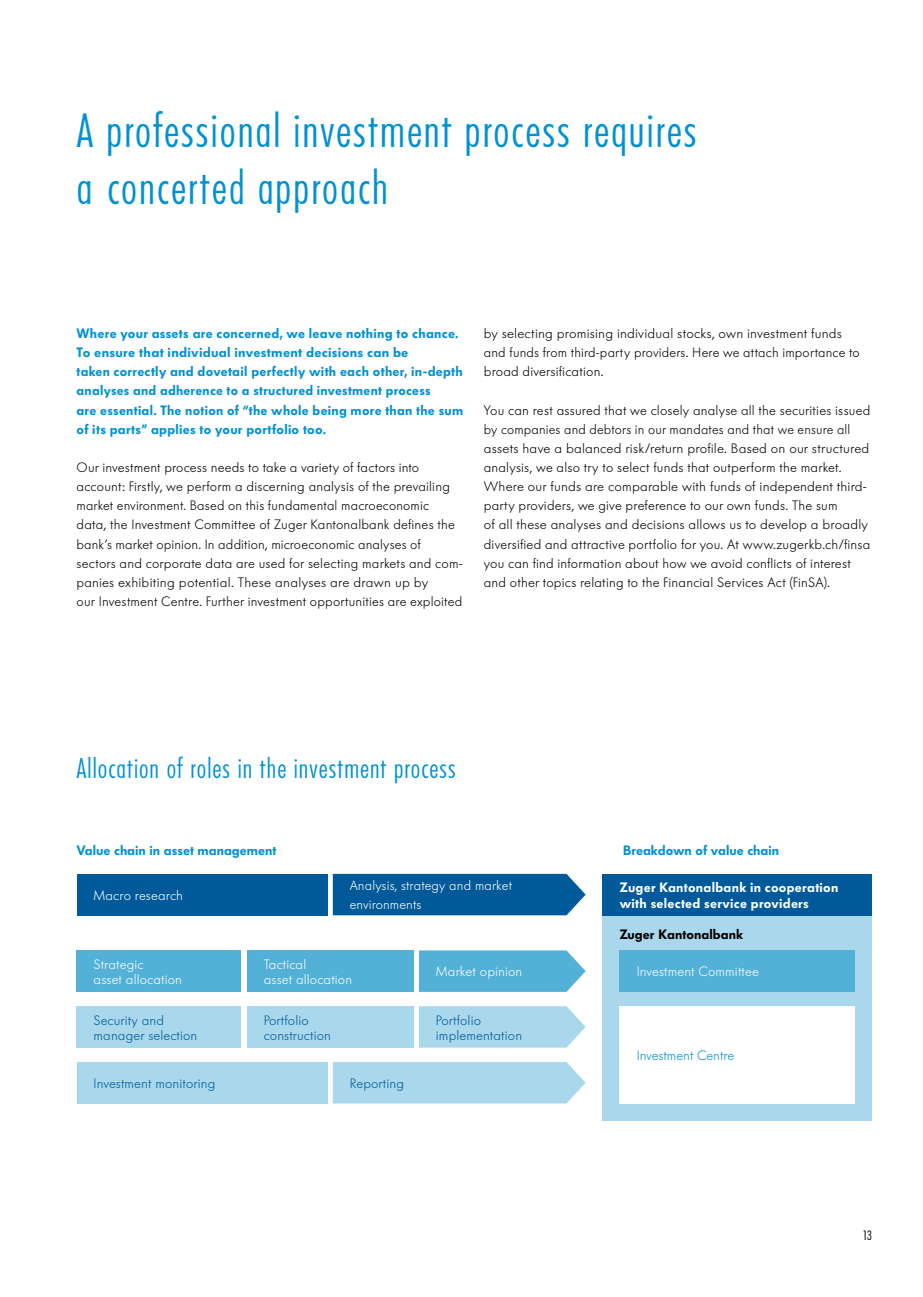
<style>
.page{position:relative;width:923px;height:1297px;background:#fff}
.page>*{position:absolute;margin:0;border:0;box-sizing:border-box;transform-origin:0 0}
.t1{font:300 48px/57.4px "Futura Condensed BQ";letter-spacing:.04em;color:#0091d3}
.t2{font:300 28.5px "Futura Condensed BQ";letter-spacing:.035em;color:#0091d3}
.t3{font:300 13.5px/19.2px "Futura BQ";letter-spacing:.015em;color:#000}
.t4{font:600 13.5px/19.2px "Futura BQ";letter-spacing:.02em;color:#0091d3}
.t5{font:300 13.5px/15px "Futura BQ";letter-spacing:.01em;color:#fff}
.t6{font:300 13.5px/15px "Futura BQ";letter-spacing:.01em;color:#005a9a}
.t7{font:600 13.5px/15.8px "Futura BQ";letter-spacing:.02em;color:#fff}
.t8{font:600 13.5px "Futura BQ";color:#0091d3}
.t9{font:600 13.5px "Futura BQ";letter-spacing:.005em;color:#000}
.t10{font:300 13.5px "Futura BQ";color:#0091d3}
.t11{font:300 13.5px "Futura Condensed BQ";color:#000}
</style>
<div class="page">
<div style="left:77px;top:950px;width:164px;height:42px;background:#53b0d7"></div>
<div style="left:247px;top:950px;width:167px;height:42px;background:#53b0d7"></div>
<svg style="left:419px;top:950px;width:166px;height:42px"></svg>
<div style="left:247px;top:1006px;width:167px;height:42px;background:#a9d7eb"></div>
<div style="left:77px;top:1006px;width:164px;height:42px;background:#a9d7eb"></div>
<svg style="left:419px;top:1006px;width:166px;height:42px"></svg>
<div style="left:77px;top:874px;width:250px;height:41px;background:#005a9a"></div>
<div style="left:333px;top:874px;width:252px;height:41px;background:#005a9a"></div>
<div style="left:77px;top:1062px;width:250px;height:41px;background:#a9d7eb"></div>
<div style="left:333px;top:1062px;width:252px;height:41px;background:#a9d7eb"></div>
<div style="left:602px;top:910px;width:270px;height:210px;background:#a9d7eb"></div>
<div style="left:619px;top:1006px;width:236px;height:97px;background:#fff"></div>
<div style="left:619px;top:950px;width:236px;height:42px;background:#53b0d7"></div>
<div style="left:602px;top:874px;width:270px;height:41px;background:#005a9a"></div>
<h1 class="t1" style="left:77px;top:103px;width:621px">A professional investment process requires a concerted approach</h1>
<p class="t4" style="left:77px;top:324px;width:388px">Where your assets are concerned, we leave nothing to chance.<br>To ensure that individual investment decisions can be<br>taken correctly and dovetail perfectly with each other, in-depth analyses and adherence to a structured investment process<br>are essential. The notion of “the whole being more than the sum of its parts” applies to your portfolio too.</p>
<p class="t3" style="left:77px;top:458px;width:388px">Our investment process needs to take a variety of factors into account: Firstly, we perform a discerning analysis of the prevailing market environment. Based on this fundamental macroeconomic<br>data, the Investment Committee of Zuger Kantonalbank defines the bank’s market opinion. In addition, microeconomic analyses of sectors and corporate data are used for selecting markets and com&shy;panies exhibiting potential. These analyses are drawn up by<br>our Investment Centre. Further investment opportunities are exploited</p>
<p class="t3" style="left:484px;top:324px;width:377px">by selecting promising individual stocks, own investment funds and funds from third-party providers. Here we attach importance to broad diversification.</p>
<p class="t3" style="left:484px;top:400px;width:388px">You can rest assured that we closely analyse all the securities issued by companies and debtors in our mandates and that we ensure all assets have a balanced risk/return profile. Based on our structured analysis, we also try to select funds that outperform the market.<br>Where our funds are comparable with funds of independent third&shy;party providers, we give preference to our own funds. The sum<br>of all these analyses and decisions allows us to develop a broadly diversified and attractive portfolio for you. At www.zugerkb.ch/finsa you can find information about how we avoid conflicts of interest and other topics relating to the Financial Services Act (FinSA).</p>
<h2 class="t2" style="left:77px;top:752px;width:381px">Allocation of roles in the investment process</h2>
<p class="t8" style="left:77px;top:841px;width:201px">Value chain in asset management</p>
<p class="t8" style="left:623px;top:841px;width:158px">Breakdown of value chain</p>
<p class="t5" style="left:94px;top:887px;width:91px">Macro research</p>
<p class="t5" style="left:350px;top:876px;width:164px;line-height:19.2px">Analysis, strategy and market environments</p>
<p class="t5" style="left:94px;top:956px;width:90px">Strategic<br>asset allocation</p>
<p class="t5" style="left:264px;top:956px;width:90px">Tactical<br>asset allocation</p>
<p class="t5" style="left:436px;top:964px;width:88px">Market opinion</p>
<p class="t6" style="left:94px;top:1012px;width:105px">Security and manager selection</p>
<p class="t6" style="left:264px;top:1012px;width:69px">Portfolio construction</p>
<p class="t6" style="left:436px;top:1012px;width:88px">Portfolio implementation</p>
<p class="t6" style="left:94px;top:1075px;width:123px">Investment monitoring</p>
<p class="t6" style="left:350px;top:1075px;width:56px">Reporting</p>
<p class="t7" style="left:620px;top:879px;width:220px">Zuger Kantonalbank in cooperation with selected service providers</p>
<p class="t9" style="left:619px;top:926px;width:125px">Zuger Kantonalbank</p>
<p class="t5" style="left:636px;top:964px;width:124px">Investment Committee</p>
<p class="t10" style="left:636px;top:1046px;width:99px">Investment Centre</p>
<p class="t11" style="left:863px;top:1227px;width:11px">13</p>
</div>
